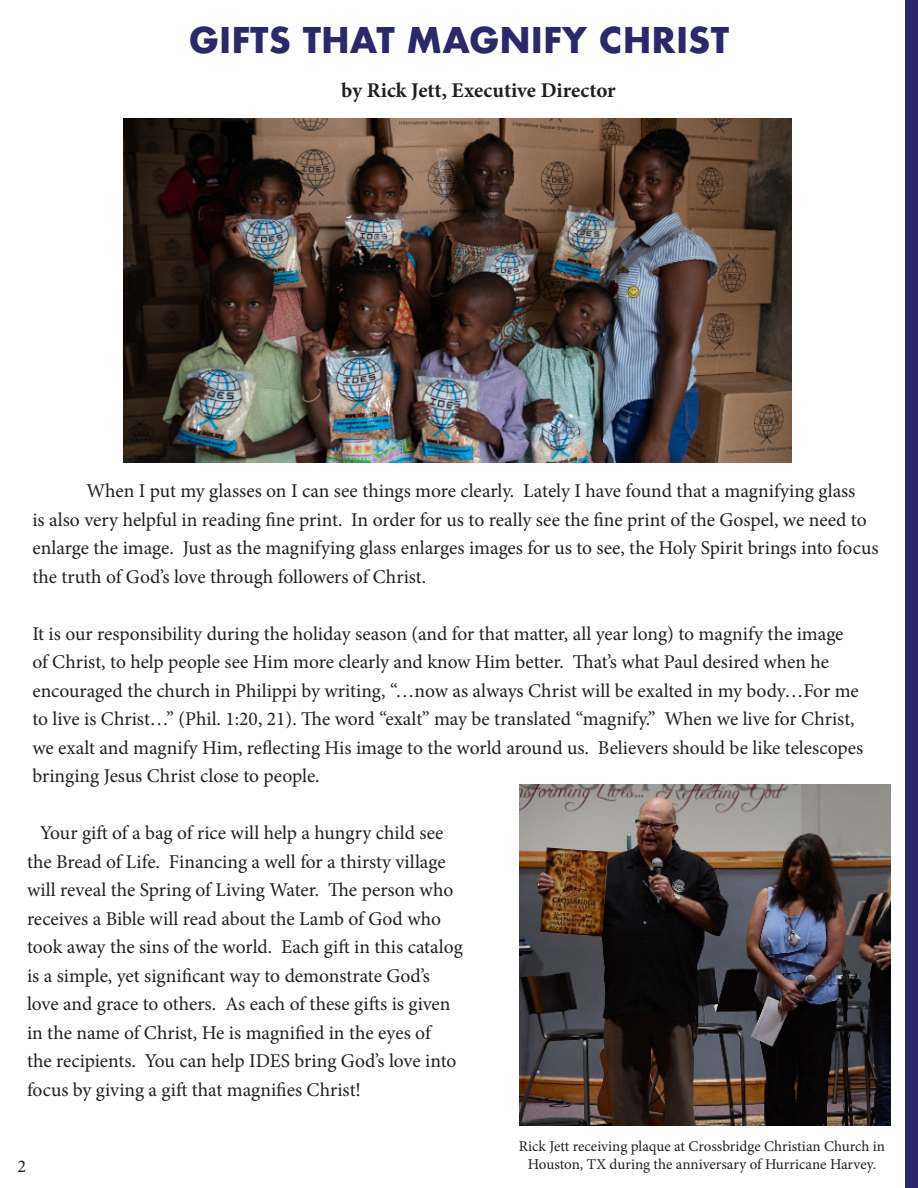
<style>
.page{position:relative;width:918px;height:1188px;background:#fff}
.page>*{position:absolute;margin:0;border:0;box-sizing:border-box;transform-origin:0 0}
.t1{font:700 34.5px "Futura";color:#2b286b}
.t2{font:700 21px "Minion Pro";color:#231f20}
.t3{font:19.5px/28.5px "Minion Pro";letter-spacing:-.005em;color:#231f20}
.t4{font:18px "Minion Pro";color:#231f20}
.t5{font:15px/18px "Minion Pro";color:#231f20;text-align:center}
</style>
<div class="page">
<div style="left:905px;top:0;width:13px;height:1188px;background:#2b286b"></div>
<img style="left:519px;top:784px;width:372px;height:341px">
<img style="left:123px;top:119px;width:669px;height:343px">
<p class="t1" style="left:189px;top:15px;width:542px">GIFTS THAT MAGNIFY CHRIST</p>
<p class="t2" style="left:341px;top:75px;width:276px">by Rick Jett, Executive Director</p>
<p class="t3" style="left:32px;top:477px;width:848px;text-indent:54px">When I put my glasses on I can see things more clearly. Lately I have found that a magnifying glass<br>is also very helpful in reading fine print. In order for us to really see the fine print of the Gospel, we need to enlarge the image. Just as the magnifying glass enlarges images for us to see, the Holy Spirit brings into focus the truth of God’s love through followers of Christ.</p>
<p class="t3" style="left:32px;top:619px;width:832px">It is our responsibility during the holiday season (and for that matter, all year long) to magnify the image of Christ, to help people see Him more clearly and know Him better. That’s what Paul desired when he encouraged the church in Philippi by writing, “…now as always Christ will be exalted in my body…For me to live is Christ…” (Phil. 1:20, 21). The word “exalt” may be translated “magnify.” When we live for Christ, we exalt and magnify Him, reflecting His image to the world around us. Believers should be like telescopes bringing Jesus Christ close to people.</p>
<p class="t3" style="left:27px;top:819px;width:437px;text-indent:13px">Your gift of a bag of rice will help a hungry child see the Bread of Life. Financing a well for a thirsty village will reveal the Spring of Living Water. The person who receives a Bible will read about the Lamb of God who took away the sins of the world. Each gift in this catalog is a simple, yet significant way to demonstrate God’s love and grace to others. As each of these gifts is given in the name of Christ, He is magnified in the eyes of<br>the recipients. You can help IDES bring God’s love into focus by giving a gift that magnifies Christ!</p>
<p class="t4" style="left:17px;top:1155px;width:10px">2</p>
<p class="t5" style="left:519px;top:1137px;width:368px">Rick Jett receiving plaque at Crossbridge Christian Church in<br>Houston, TX during the anniversary of Hurricane Harvey.</p>
</div>
